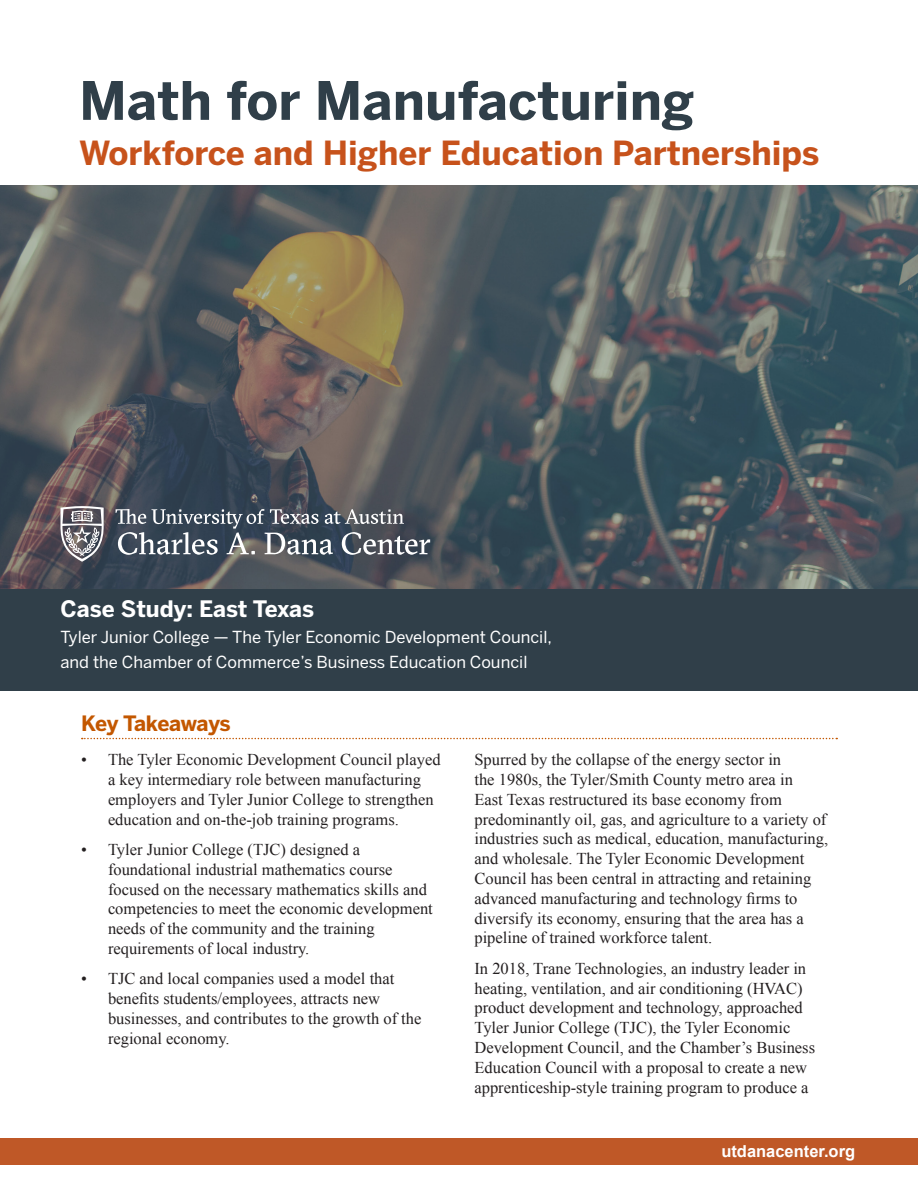
<style>
.page{position:relative;width:918px;height:1188px;background:#fff}
.page>*{position:absolute;margin:0;border:0;box-sizing:border-box;transform-origin:0 0}
.Title_Header{font:700 52.5px "Benton Sans";color:#303f49}
.Document_Title_Heade{font:700 33px "Benton Sans";color:#c7521b}
.Header_2{font:700 22.5px "Benton Sans";color:#fff}
.Header_1{font:700 21px "Benton Sans";letter-spacing:-.025em;color:#c35700}
.Body_Text{font:16.5px/19.8px "Times New Roman";color:#231f20}
.Header_2-2{font:16.5px "Benton Sans";color:#fff}
.Footer_Text{font:700 16.5px "Arial";color:#fff}
</style>
<div class="page">
<img style="left:0;top:186px;width:918px;height:404px">
<div style="left:0;top:590px;width:918px;height:101px;background:#303f49"></div>
<svg style="left:60px;top:506px;width:44px;height:56px"></svg>
<svg style="left:116px;top:509px;width:314px;height:46px"></svg>
<svg style="left:82px;top:738px;width:755px;height:1px"></svg>
<div style="left:0;top:1138px;width:918px;height:27px;background:#bf5827"></div>
<p class="Title_Header" style="left:79px;top:69px;width:617px">Math for Manufacturing</p>
<p class="Document_Title_Heade" style="left:79px;top:133px;width:742px">Workforce and Higher Education Partnerships</p>
<p class="Header_2" style="left:60px;top:596px;width:255px">Case Study: East Texas</p>
<p class="Header_2-2" style="left:60px;top:627px;width:493px">Tyler Junior College — The Tyler Economic Development Council,</p>
<p class="Header_2-2" style="left:60px;top:653px;width:469px">and the Chamber of Commerce’s Business Education Council</p>
<p class="Header_1" style="left:81px;top:711px;width:151px">Key Takeaways</p>
<p class="Body_Text" style="left:108px;top:750px;width:334px;text-indent:-27px">• The Tyler Economic Development Council played a key intermediary role between manufacturing employers and Tyler Junior College to strengthen education and on-the-job training programs.</p>
<p class="Body_Text" style="left:108px;top:839px;width:326px;text-indent:-27px">• Tyler Junior College (TJC) designed a foundational industrial mathematics course focused on the necessary mathematics skills and competencies to meet the economic development needs of the community and the training requirements of local industry.</p>
<p class="Body_Text" style="left:108px;top:969px;width:315px;text-indent:-27px">• TJC and local companies used a model that benefits students/employees, attracts new businesses, and contributes to the growth of the regional economy.</p>
<p class="Body_Text" style="left:474px;top:750px;width:355px">Spurred by the collapse of the energy sector in<br>the 1980s, the Tyler/Smith County metro area in<br>East Texas restructured its base economy from predominantly oil, gas, and agriculture to a variety of industries such as medical, education, manufacturing, and wholesale. The Tyler Economic Development Council has been central in attracting and retaining advanced manufacturing and technology firms to diversify its economy, ensuring that the area has a pipeline of trained workforce talent.</p>
<p class="Body_Text" style="left:474px;top:958px;width:342px">In 2018, Trane Technologies, an industry leader in heating, ventilation, and air conditioning (HVAC) product development and technology, approached Tyler Junior College (TJC), the Tyler Economic Development Council, and the Chamber’s Business Education Council with a proposal to create a new apprenticeship-style training program to produce a</p>
<p class="Footer_Text" style="left:721px;top:1141px;width:135px">utdanacenter.org</p>
</div>
